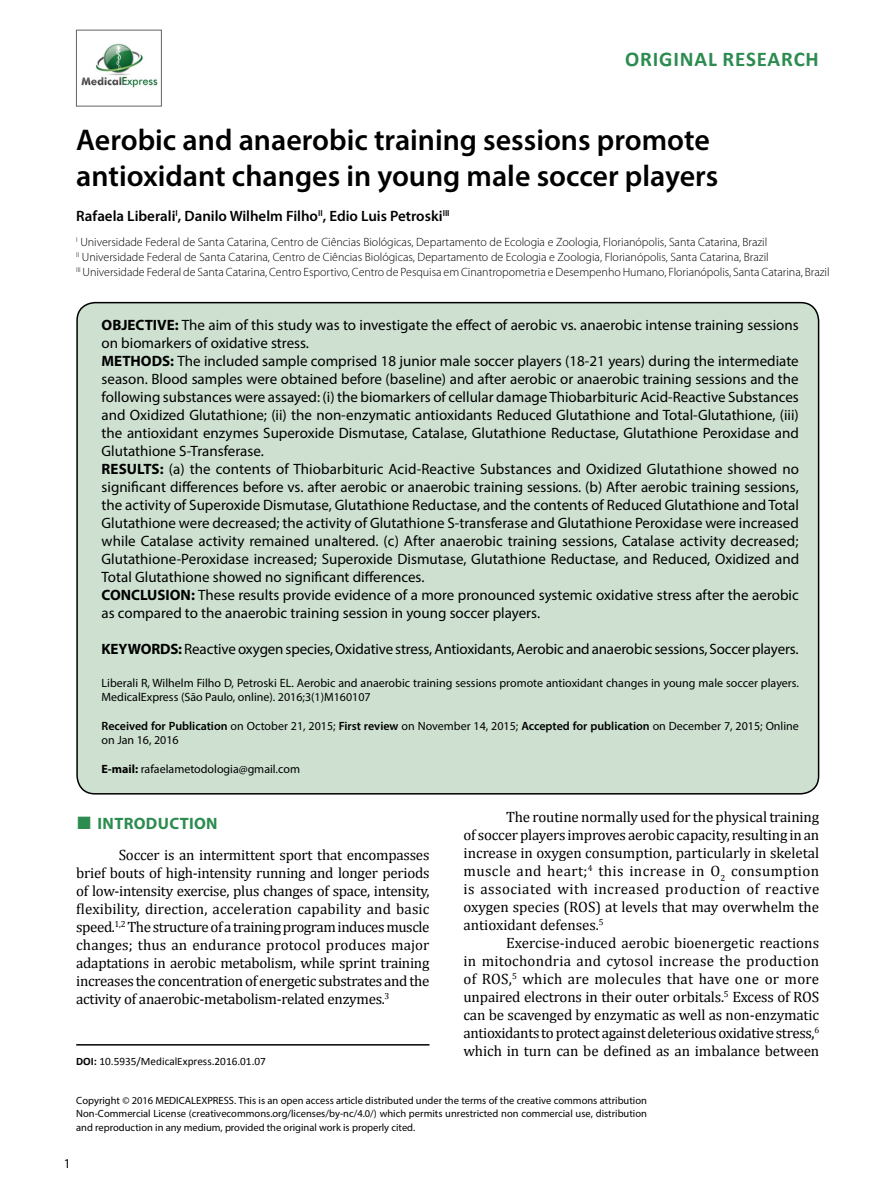
<style>
.page{position:relative;width:893px;height:1191px;background:#fff}
.page>*{position:absolute;margin:0;border:0;box-sizing:border-box;transform-origin:0 0}
.t1{font:600 30px/36px "Myriad Pro";color:#000}
.t2{font:700 21px "Calibri";letter-spacing:.04em;color:#2c8c50}
.t3{font:700 16.5px "Myriad Pro";letter-spacing:.02em;color:#2c8c50}
.t4{font:15px/18px "Myriad Pro";color:#000}
.t5{font:15px/18px "Cambria";letter-spacing:-.005em;color:#000;text-align:justify}
.t6{font:600 15px "Myriad Pro";color:#000}
.t7{font:13.5px "Myriad Pro";color:#000}
.t8{font:300 12px/15px "Myriad Pro";color:#000}
.t9{font:12px/14.4px "Myriad Pro";color:#000}
.t10{font:11.25px "Calibri";color:#000}
.t11{font:10.5px/13.4px "Myriad Pro";color:#000;text-align:justify}
.s1{font-weight:700}
.s2{font-weight:600}
.s3{font-family:"Times New Roman";font-size:26.7px}
</style>
<div class="page">
<hr style="left:76px;top:1044px;width:353px;height:1px;background:#000">
<img style="left:81px;top:43px;width:77px;height:45px">
<div style="left:76px;top:30px;width:86px;height:76px;border:1px solid #636466"></div>
<div style="left:77px;top:303px;width:742px;height:491px;background:#cee1d1;border-radius:18px"></div>
<h2 class="t2" style="left:625px;top:46px;width:195px">ORIGINAL RESEARCH</h2>
<h1 class="t1" style="left:76px;top:121px;width:644px">Aerobic and anaerobic training sessions promote antioxidant changes in young male soccer players</h1>
<p class="t6" style="left:76px;top:206px;width:375px">Rafaela Liberali<sup>I</sup>, Danilo Wilhelm Filho<sup>II</sup>, Edio Luis Petroski<sup>III</sup></p>
<p class="t8" style="left:76px;top:235px;width:755px"><sup>I</sup> Universidade Federal de Santa Catarina, Centro de Ciências Biológicas, Departamento de Ecologia e Zoologia, Florianópolis, Santa Catarina, Brazil<br><sup>II</sup> Universidade Federal de Santa Catarina, Centro de Ciências Biológicas, Departamento de Ecologia e Zoologia, Florianópolis, Santa Catarina, Brazil<br><sup>III</sup> Universidade Federal de Santa Catarina, Centro Esportivo, Centro de Pesquisa em Cinantropometria e Desempenho Humano, Florianópolis, Santa Catarina, Brazil</p>
<p class="t4" style="left:102px;top:316px;width:699px"><span class="s1">OBJECTIVE:</span> The aim of this study was to investigate the effect of aerobic vs. anaerobic intense training sessions on biomarkers of oxidative stress.<br><span class="s1">METHODS:</span> The included sample comprised 18 junior male soccer players (18-21 years) during the intermediate season. Blood samples were obtained before (baseline) and after aerobic or anaerobic training sessions and the following substances were assayed: (i) the biomarkers of cellular damage Thiobarbituric Acid-Reactive Substances and Oxidized Glutathione; (ii) the non-enzymatic antioxidants Reduced Glutathione and Total-Glutathione, (iii) the antioxidant enzymes Superoxide Dismutase, Catalase, Glutathione Reductase, Glutathione Peroxidase and Glutathione S-Transferase.<br><span class="s1">RESULTS:</span> (a) the contents of Thiobarbituric Acid-Reactive Substances and Oxidized Glutathione showed no significant differences before vs. after aerobic or anaerobic training sessions. (b) After aerobic training sessions, the activity of Superoxide Dismutase, Glutathione Reductase, and the contents of Reduced Glutathione and Total Glutathione were decreased; the activity of Glutathione S-transferase and Glutathione Peroxidase were increased while Catalase activity remained unaltered. (c) After anaerobic training sessions, Catalase activity decreased; Glutathione-Peroxidase increased; Superoxide Dismutase, Glutathione Reductase, and Reduced, Oxidized and Total Glutathione showed no significant differences.<br><span class="s1">CONCLUSION:</span> These results provide evidence of a more pronounced systemic oxidative stress after the aerobic as compared to the anaerobic training session in young soccer players.</p>
<p class="t4" style="left:102px;top:640px;width:698px"><span class="s1">KEYWORDS:</span> Reactive oxygen species, Oxidative stress, Antioxidants, Aerobic and anaerobic sessions, Soccer players.</p>
<p class="t9" style="left:102px;top:675px;width:699px">Liberali R, Wilhelm Filho D, Petroski EL. Aerobic and anaerobic training sessions promote antioxidant changes in young male soccer players.<br>MedicalExpress (São Paulo, online). 2016;3(1)M160107</p>
<p class="t9" style="left:102px;top:718px;width:699px"><span class="s2">Received for Publication</span> on October 21, 2015; <span class="s2">First review</span> on November 14, 2015; <span class="s2">Accepted for publication</span> on December 7, 2015; Online on Jan 16, 2016</p>
<p class="t9" style="left:102px;top:762px;width:200px"><span class="s1">E-mail:</span> rafaelametodologia@gmail.com</p>
<p class="t3" style="left:76px;top:812px;width:143px"><span class="s3">■</span> INTRODUCTION</p>
<p class="t5" style="left:76px;top:845px;width:355px;text-indent:43px">Soccer is an intermittent sport that encompasses brief bouts of high-intensity running and longer periods of low-intensity exercise, plus changes of space, intensity, flexibility, direction, acceleration capability and basic speed.<sup>1,2</sup> The structure of a training program induces muscle changes; thus an endurance protocol produces major adaptations in aerobic metabolism, while sprint training increases the concentration of energetic substrates and the activity of anaerobic-metabolism-related enzymes.<sup>3</sup></p>
<p class="t10" style="left:76px;top:1054px;width:191px"><span class="s1">DOI:</span> 10.5935/MedicalExpress.2016.01.07</p>
<p class="t5" style="left:463px;top:808px;width:357px;text-indent:43px">The routine normally used for the physical training of soccer players improves aerobic capacity, resulting in an increase in oxygen consumption, particularly in skeletal muscle and heart;<sup>4</sup> this increase in O<sub>2</sub> consumption is associated with increased production of reactive oxygen species (ROS) at levels that may overwhelm the antioxidant defenses.<sup>5</sup></p>
<p class="t5" style="left:464px;top:934px;width:357px;text-indent:43px">Exercise-induced aerobic bioenergetic reactions in mitochondria and cytosol increase the production of ROS,<sup>5</sup> which are molecules that have one or more unpaired electrons in their outer orbitals.<sup>5</sup> Excess of ROS can be scavenged by enzymatic as well as non-enzymatic antioxidants to protect against deleterious oxidative stress,<sup>6 </sup>which in turn can be defined as an imbalance between</p>
<p class="t11" style="left:76px;top:1093px;width:572px">Copyright © 2016 MEDICALEXPRESS. This is an open access article distributed under the terms of the creative commons attribution Non-Commercial License (creativecommons.org/licenses/by-nc/4.0/) which permits unrestricted non commercial use, distribution and reproduction in any medium, provided the original work is properly cited.</p>
<p class="t7" style="left:64px;top:1155px;width:8px">1</p>
</div>
